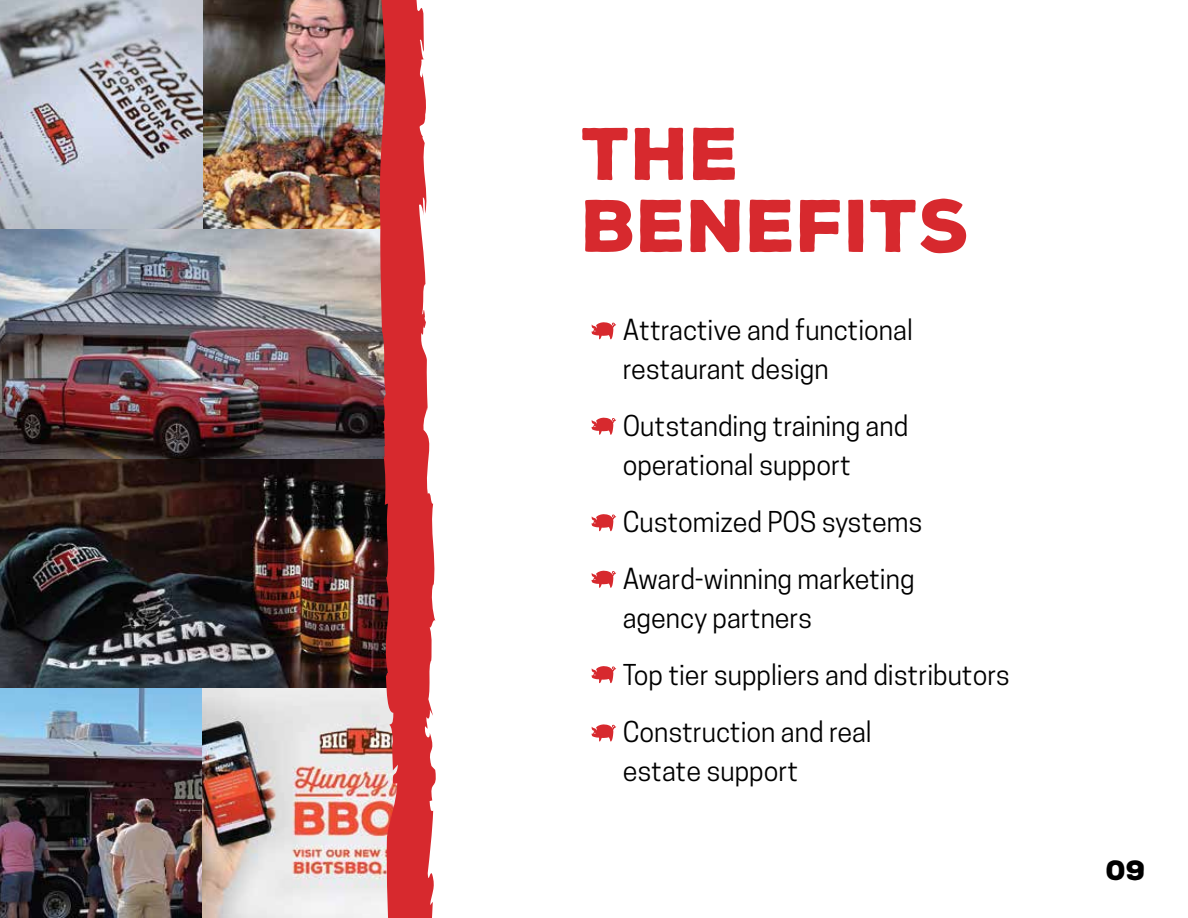
<style>
.page{position:relative;width:1188px;height:918px;background:#fff}
.page>*{position:absolute;margin:0;border:0;box-sizing:border-box;transform-origin:0 0}
.t1{font:900 72px/72px "Nexa Rust Sans";color:#d7292e}
.t2{font:27px/57px "Cooper Hewitt";color:#000}
.t3{font:900 27px "Nexa Rust Sans";color:#000}
</style>
<div class="page">
<img style="left:0;top:0;width:374px;height:918px">
<svg style="left:591px;top:322px;width:25px;height:17px"></svg>
<svg style="left:591px;top:417px;width:25px;height:18px"></svg>
<svg style="left:591px;top:514px;width:25px;height:17px"></svg>
<svg style="left:591px;top:570px;width:25px;height:18px"></svg>
<svg style="left:591px;top:666px;width:25px;height:17px"></svg>
<svg style="left:591px;top:724px;width:25px;height:18px"></svg>
<svg style="left:374px;top:0;width:62px;height:918px;background:#cc5254"></svg>
<h1 class="t1" style="left:582px;top:119px;width:390px">THE<br>BENEFITS</h1>
<p class="t2" style="left:623px;top:310px;width:292px;line-height:39px">Attractive and functional restaurant design</p>
<p class="t2" style="left:623px;top:406px;width:287px;line-height:39px">Outstanding training and operational support</p>
<p class="t2" style="left:623px;top:493px;width:301px">Customized POS systems<br>Award-winning marketing</p>
<p class="t2" style="left:623px;top:589px;width:389px">agency partners<br>Top tier suppliers and distributors<br>Construction and real</p>
<p class="t2" style="left:623px;top:742px;width:177px">estate support</p>
<p class="t3" style="left:1106px;top:852px;width:41px">09</p>
</div>
